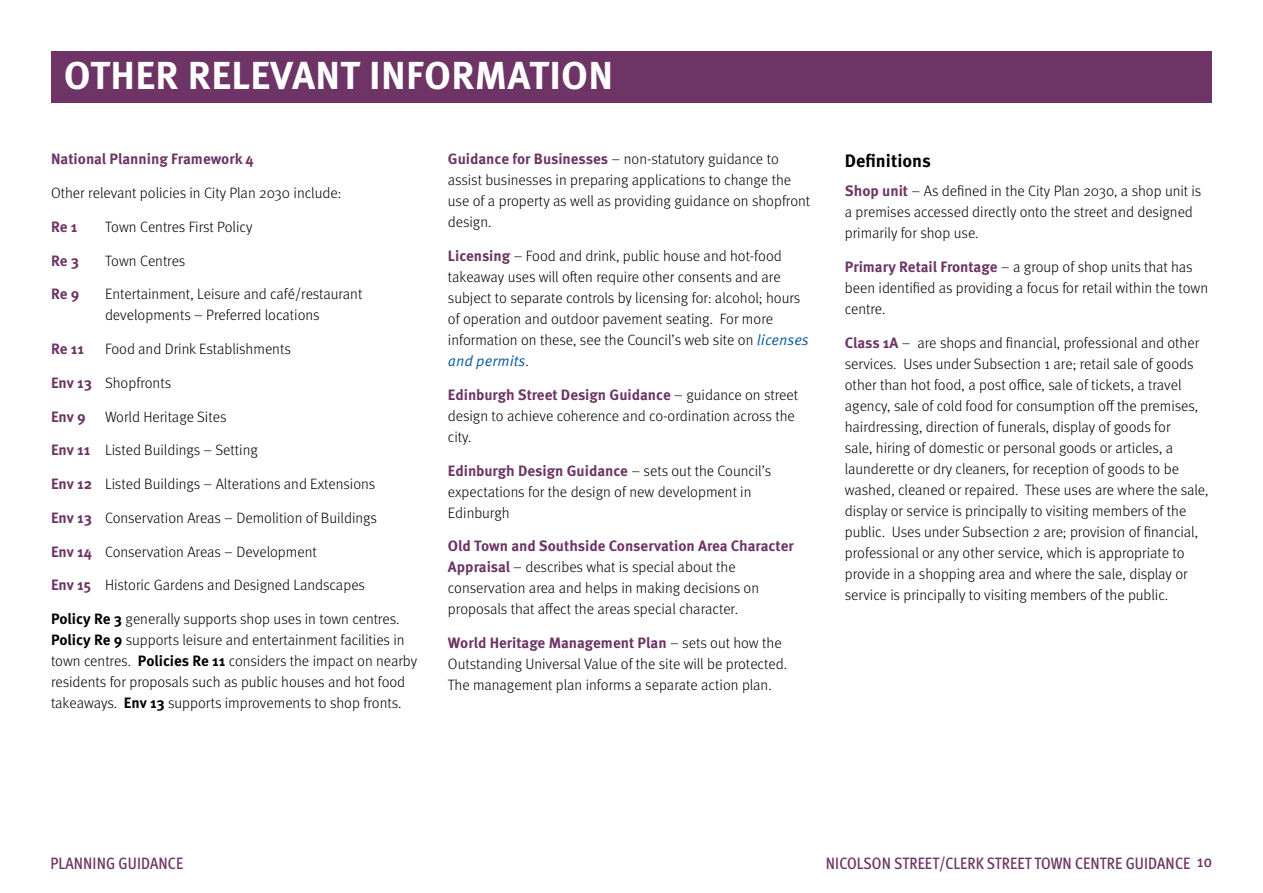
<style>
.page{position:relative;width:1263px;height:893px;background:#fff}
.page>*{position:absolute;margin:0;border:0;box-sizing:border-box;transform-origin:0 0}
.t1{font:700 39px "Meta Pro";letter-spacing:.01em;color:#fff}
.t2{font:700 18px "Meta Pro";color:#000}
.t3{font:500 condensed 16.5px "Meta Pro";letter-spacing:.01em;color:#6d3465}
.t4{font:300 15px/21px "Meta Pro";color:#000}
.t5{font:700 15px "Meta Pro";color:#6d3465}
.s1{font-weight:700}
.s2{font-weight:700;color:#6d3465}
.s3{font-family:"Meta Pro Norm Ita";font-weight:400;color:#085ba0}
</style>
<div class="page">
<div style="left:51px;top:51px;width:1161px;height:52px;background:#6d3465"></div>
<h2 class="t1" style="left:64px;top:45px;width:551px">OTHER RELEVANT INFORMATION</h2>
<h4 class="t5" style="left:51px;top:147px;width:204px">National Planning Framework 4</h4>
<p class="t4" style="left:51px;top:182px;width:292px">Other relevant policies in City Plan 2030 include:</p>
<p class="t5" style="left:51px;top:215px;width:28px">Re 1</p>
<p class="t4" style="left:105px;top:215px;width:149px">Town Centres First Policy</p>
<p class="t5" style="left:51px;top:249px;width:30px">Re 3</p>
<p class="t4" style="left:105px;top:249px;width:82px">Town Centres</p>
<p class="t5" style="left:51px;top:282px;width:30px">Re 9</p>
<p class="t4" style="left:105px;top:283px;width:259px">Entertainment, Leisure and café/restaurant</p>
<p class="t4" style="left:105px;top:304px;width:216px">developments – Preferred locations</p>
<p class="t5" style="left:51px;top:337px;width:34px">Re 11</p>
<p class="t4" style="left:105px;top:338px;width:187px">Food and Drink Establishments</p>
<p class="t5" style="left:51px;top:371px;width:42px">Env 13</p>
<p class="t4" style="left:105px;top:371px;width:68px">Shopfronts</p>
<p class="t5" style="left:51px;top:405px;width:36px">Env 9</p>
<p class="t4" style="left:105px;top:405px;width:123px">World Heritage Sites</p>
<p class="t5" style="left:51px;top:438px;width:41px">Env 11</p>
<p class="t4" style="left:105px;top:439px;width:154px">Listed Buildings – Setting</p>
<p class="t5" style="left:51px;top:472px;width:43px">Env 12</p>
<p class="t4" style="left:105px;top:473px;width:272px">Listed Buildings – Alterations and Extensions</p>
<p class="t5" style="left:51px;top:506px;width:42px">Env 13</p>
<p class="t4" style="left:105px;top:506px;width:273px">Conservation Areas – Demolition of Buildings</p>
<p class="t5" style="left:51px;top:540px;width:42px">Env 14</p>
<p class="t4" style="left:105px;top:540px;width:213px">Conservation Areas – Development</p>
<p class="t5" style="left:51px;top:573px;width:42px">Env 15</p>
<p class="t4" style="left:105px;top:574px;width:261px">Historic Gardens and Designed Landscapes</p>
<p class="t4" style="left:51px;top:608px;width:368px"><span class="s1">Policy Re 3</span> generally supports shop uses in town centres.<br><span class="s1">Policy Re 9</span> supports leisure and entertainment facilities in town centres. <span class="s1">Policies Re 11</span> considers the impact on nearby residents for proposals such as public houses and hot food takeaways. <span class="s1">Env 13</span> supports improvements to shop fronts.</p>
<p class="t4" style="left:448px;top:148px;width:364px"><span class="s2">Guidance for Businesses</span> – non-statutory guidance to assist businesses in preparing applications to change the use of a property as well as providing guidance on shopfront design.</p>
<p class="t4" style="left:448px;top:245px;width:362px"><span class="s2">Licensing</span> – Food and drink, public house and hot-food takeaway uses will ofen require other consents and are subject to separate controls by licensing for: alcohol; hours of operation and outdoor pavement seating. For more information on these, see the Council’s web site on <span class="s3">licenses and permits</span>.</p>
<p class="t4" style="left:448px;top:383px;width:352px"><span class="s2">Edinburgh Street Design Guidance</span> – guidance on street design to achieve coherence and co-ordination across the city.</p>
<p class="t4" style="left:448px;top:459px;width:325px"><span class="s2">Edinburgh Design Guidance</span> – sets out the Council’s expectations for the design of new development in<br>Edinburgh</p>
<p class="t4" style="left:448px;top:535px;width:347px"><span class="s2">Old Town and Southside Conservation Area Character Appraisal</span> – describes what is special about the conservation area and helps in making decisions on proposals that afect the areas special character.</p>
<p class="t4" style="left:448px;top:632px;width:341px"><span class="s2">World Heritage Management Plan</span> – sets out how the<br>Outstanding Universal Value of the site will be protected.<br>The management plan informs a separate action plan.</p>
<h3 class="t2" style="left:845px;top:146px;width:88px">Defnitions</h3>
<p class="t4" style="left:845px;top:180px;width:358px"><span class="s2">Shop unit</span> – As defned in the City Plan 2030, a shop unit is a premises accessed directly onto the street and designed primarily for shop use.</p>
<p class="t4" style="left:845px;top:255px;width:365px"><span class="s2">Primary Retail Frontage</span> – a group of shop units that has been identifed as providing a focus for retail within the town centre.</p>
<p class="t4" style="left:845px;top:331px;width:365px"><span class="s2">Class 1A</span> – are shops and fnancial, professional and other services. Uses under Subsection 1 are; retail sale of goods other than hot food, a post ofce, sale of tickets, a travel agency, sale of cold food for consumption of the premises, hairdressing, direction of funerals, display of goods for<br>sale, hiring of domestic or personal goods or articles, a launderette or dry cleaners, for reception of goods to be washed, cleaned or repaired. These uses are where the sale, display or service is principally to visiting members of the public. Uses under Subsection 2 are; provision of fnancial, professional or any other service, which is appropriate to provide in a shopping area and where the sale, display or service is principally to visiting members of the public.</p>
<p class="t3" style="left:50px;top:850px;width:134px">PLANNING GUIDANCE</p>
<p class="t3" style="left:826px;top:850px;width:388px">NICOLSON STREET/CLERK STREET TOWN CENTRE GUIDANCE 10</p>
</div>
